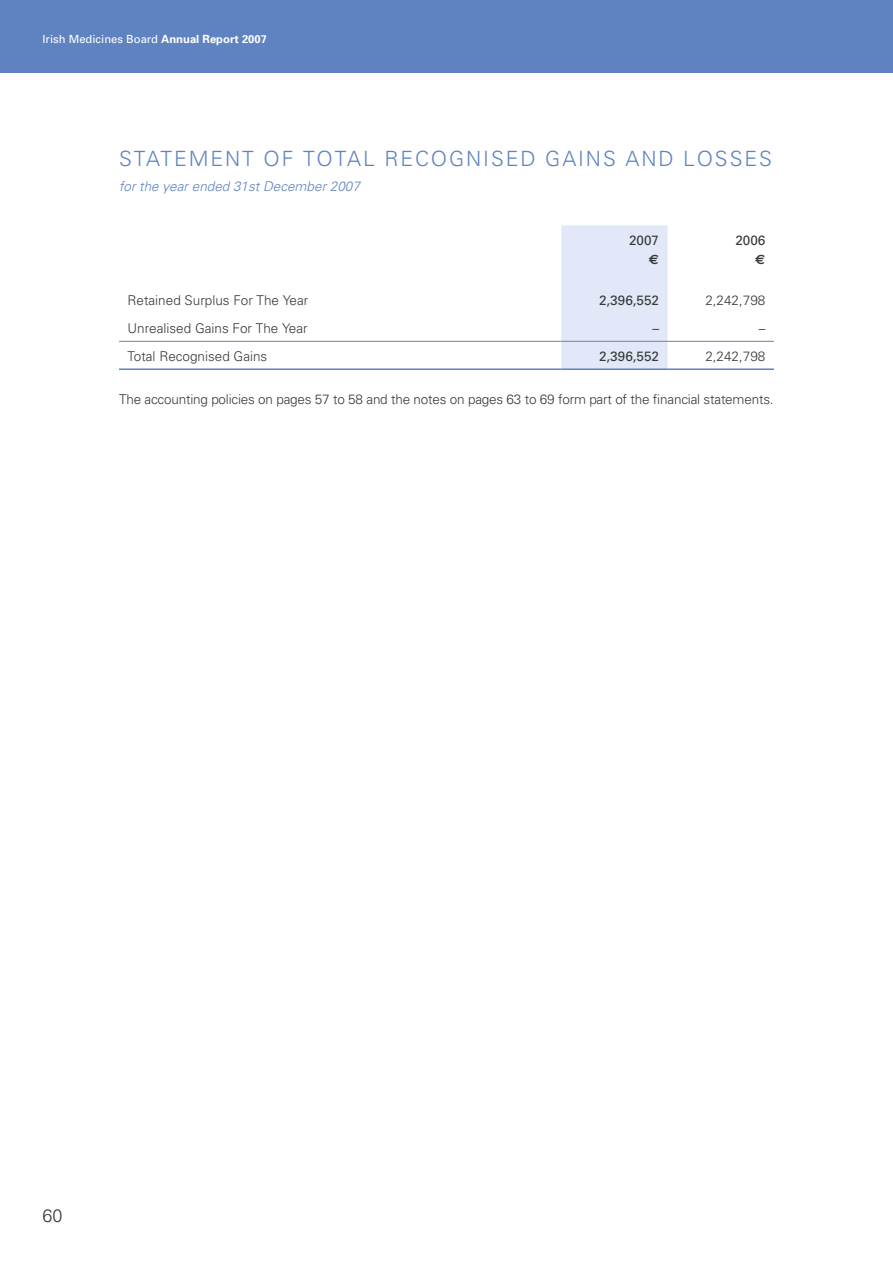
<style>
.page{position:relative;width:893px;height:1263px;background:#fff}
.page>*{position:absolute;margin:0;border:0;box-sizing:border-box;transform-origin:0 0}
.t1{font:300 21px "Univers";letter-spacing:.09em;color:#5f83c1}
.t2{font:300 18px "Univers";color:#373a3b}
.t3{font:300 13.5px "Univers";letter-spacing:-.015em;color:#373a3b}
.t4{font:italic 300 13.5px "Univers";color:#5f83c1}
.t5{font:13.5px "Univers";color:#373a3b}
.t6{font:700 13.5px "Euro Sans";color:#373a3b}
.t7{font:11.25px "Univers";color:#fff}
.s1{font-weight:700}
</style>
<div class="page">
<div style="left:0;top:0;width:893px;height:72px;background:#5f83c1"></div>
<hr style="left:892px;top:1191px;width:1px;height:72px;background:#5f83c1">
<div style="left:561px;top:225px;width:107px;height:143px;background:#e2e8f7"></div>
<hr style="left:119px;top:368px;width:442px;height:2px;background:#5f83c1">
<hr style="left:561px;top:368px;width:107px;height:2px;background:#5f83c1">
<hr style="left:668px;top:368px;width:106px;height:2px;background:#5f83c1">
<hr style="left:119px;top:341px;width:442px;height:1px;background:#5f83c1">
<hr style="left:561px;top:341px;width:107px;height:1px;background:#5f83c1">
<hr style="left:668px;top:341px;width:106px;height:1px;background:#5f83c1">
<p class="t7" style="left:43px;top:32px;width:226px">Irish Medicines Board <span class="s1">Annual Report 2007</span></p>
<h1 class="t1" style="left:119px;top:146px;width:31px">Stateme</h1>
<h1 class="t1" style="left:225px;top:146px;width:107px">nt of Total</h1>
<h1 class="t1" style="left:384px;top:146px;width:32px">Recog</h1>
<h1 class="t1" style="left:466px;top:146px;width:31px">nised</h1>
<h1 class="t1" style="left:545px;top:146px;width:167px">Gai ns and Losses</h1>
<p class="t4" style="left:119px;top:178px;width:242px">for the year ended 31st December 2007</p>
<p class="t5" style="left:629px;top:232px;width:32px">2007</p>
<p class="t5" style="left:735px;top:232px;width:32px">2006</p>
<p class="t6" style="left:649px;top:252px;width:12px">€</p>
<p class="t6" style="left:755px;top:252px;width:12px">€</p>
<p class="t3" style="left:128px;top:292px;width:182px">Retained Surplus For The Year</p>
<p class="t5" style="left:599px;top:292px;width:62px">2,396,552</p>
<p class="t3" style="left:705px;top:292px;width:62px">2,242,798</p>
<p class="t3" style="left:128px;top:320px;width:182px">Unrealised Gains For The Year</p>
<p class="t5" style="left:652px;top:320px;width:8px">–</p>
<p class="t3" style="left:759px;top:320px;width:8px">–</p>
<p class="t3" style="left:128px;top:348px;width:141px">Total Recognised Gains</p>
<p class="t5" style="left:599px;top:347px;width:62px">2,396,552</p>
<p class="t3" style="left:705px;top:348px;width:62px">2,242,798</p>
<p class="t3" style="left:119px;top:391px;width:656px">The accounting policies on pages 57 to 58 and the notes on pages 63 to 69 form part of the financial statements.</p>
<h2 class="t2" style="left:43px;top:1205px;width:22px">60</h2>
</div>
